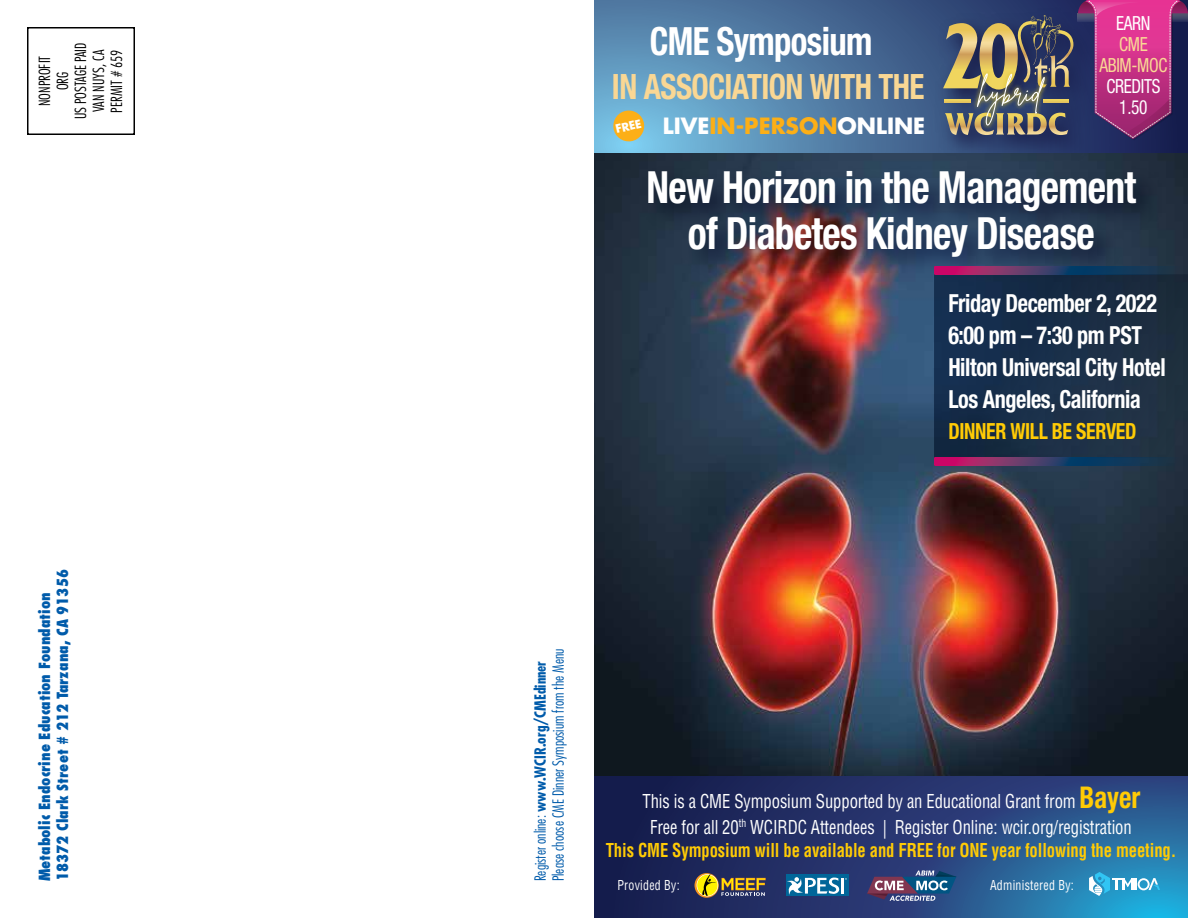
<style>
.page{position:relative;width:1188px;height:918px;background:#fff}
.page>*{position:absolute;margin:0;border:0;box-sizing:border-box;transform-origin:0 0}
.t1{font:700 condensed 44.4px/45.5px "Helvetica Neue LT Std";letter-spacing:-.02em;color:#fff;text-align:center;scale:.89 1}
.t2{font:700 condensed 39px "Helvetica Neue LT Std";letter-spacing:-.02em;color:#fff;scale:.89 1}
.t3{font:700 condensed 34.95px "Helvetica Neue LT Std";letter-spacing:-.02em;color:#f9d794;scale:.89 1}
.t4{font:700 condensed 24.9px/32px "Helvetica Neue LT Std";letter-spacing:-.02em;color:#fff;scale:.89 1}
.t5{font:700 condensed 22.35px "Helvetica Neue LT Std";letter-spacing:-.02em;color:#ffcb05;scale:.89 1}
.t6{font:700 21.9px "Futura Std";color:#fff}
.t7{font:condensed 19.5px/21px "Helvetica Neue LT Std";letter-spacing:-.02em;color:#fff;text-align:center;scale:.89 1}
.t8{font:condensed 19.5px/21px "Helvetica Neue LT Std";letter-spacing:-.02em;color:#f9d794;text-align:center;scale:.89 1}
.t9{font:condensed 18.75px/26px "Helvetica";letter-spacing:-.005em;color:#fff;text-align:center;scale:.89 1}
.t10{font:700 condensed 18.75px "Helvetica CE";letter-spacing:-.005em;color:#ffcb05;scale:.89 1}
.t11{font:300 condensed 15px/18px "Futura Std";color:#005baa}
.t12{font:800 condensed 15px/18px "Futura Std";color:#005baa}
.t13{font:300 condensed 15px/18px "Futura Std";color:#000;text-align:center}
.t14{font:condensed 13.35px "Helvetica";letter-spacing:.02em;color:#fff;scale:.89 1}
.t15{font:700 11.4px "Futura Std";color:#fff}
.s1{color:#fcaf17}
.s2{font-weight:700}
.s3{font-family:"Helvetica Neue LT Std";font-weight:700;font-size:30px;color:#ffcb05}
</style>
<div class="page">
<img style="left:594px;top:153px;width:594px;height:624px">
<svg style="left:594px;top:0;width:594px;height:153px;background:#5380a9"></svg>
<svg style="left:1104px;top:0;width:84px;height:140px;background:#9c2d78"></svg>
<img style="left:634px;top:154px;width:535px;height:138px">
<svg style="left:612px;top:109px;width:33px;height:33px"></svg>
<img style="left:928px;top:0;width:176px;height:165px">
<svg style="left:943px;top:15px;width:127px;height:120px;background:#727069"></svg>
<svg style="left:594px;top:777px;width:594px;height:141px;background:#234277"></svg>
<div style="left:786px;top:875px;width:62px;height:21px;background:#016699"></div>
<svg style="left:787px;top:877px;width:60px;height:18px"></svg>
<svg style="left:695px;top:873px;width:24px;height:25px"></svg>
<div style="left:697px;top:875px;width:21px;height:21px;background:#fff200;border-radius:50%"></div>
<svg style="left:702px;top:873px;width:64px;height:23px"></svg>
<svg style="left:934px;top:274px;width:254px;height:184px;background:#1a2e46"></svg>
<svg style="left:934px;top:267px;width:254px;height:7px;background:#4d3261"></svg>
<svg style="left:934px;top:458px;width:254px;height:7px;background:#4d3261"></svg>
<svg style="left:1089px;top:872px;width:71px;height:24px"></svg>
<svg style="left:867px;top:871px;width:89px;height:30px;background:#586389"></svg>
<div style="left:27px;top:27px;width:108px;height:108px;border:2px solid #000"></div>
<p class="t13" style="left:36px;top:119px;width:78px;rotate:-90deg">NONPROFIT<br>ORG<br>US POSTAGE PAID<br>VAN NUYS, CA<br>PERMIT # 659</p>
<p class="t12" style="left:36px;top:881px;width:313px;rotate:-90deg">Metabolic Endocrine Education Foundation<br>18372 Clark Street # 212 Tarzana, CA 91356</p>
<h2 class="t2" style="left:650px;top:18px;width:252px">CME Symposium</h2>
<h3 class="t3" style="left:612px;top:66px;width:353px">IN ASSOCIATION WITH THE</h3>
<p class="t15" style="left:614px;top:122px;width:28px;rotate:-14deg">FREE</p>
<p class="t6" style="left:663px;top:111px;width:264px">LIVE<span class="s1">IN-PERSON</span>ONLINE</p>
<p class="t7" style="left:1116px;top:13px;width:40px">EARN</p>
<p class="t8" style="left:1099px;top:34px;width:78px">CME<br>ABIM-MOC</p>
<p class="t7" style="left:1106px;top:76px;width:62px">CREDITS<br>1.50</p>
<h1 class="t1" style="left:647px;top:164px;width:551px">New Horizon in the Management of Diabetes Kidney Disease</h1>
<h3 class="t4" style="left:948px;top:287px;width:246px">Friday December 2, 2022<br>6:00 pm – 7:30 pm PST<br>Hilton Universal City Hotel<br>Los Angeles, California</h3>
<p class="t5" style="left:948px;top:417px;width:213px">DINNER WILL BE SERVED</p>
<p class="t11" style="left:531px;top:881px;width:234px;rotate:-90deg">Register online: <span class="s2">www.WCIR.org/CMEdinner<br></span>Please choose CME Dinner Symposium from the Menu</p>
<p class="t9" style="left:642px;top:788px;width:561px">This is a CME Symposium Supported by an Educational Grant from <span class="s3">Bayer<br></span>Free for all 20<sup>th</sup> WCIRDC Attendees | Register Online: wcir.org/registration</p>
<p class="t10" style="left:606px;top:839px;width:643px">This CME Symposium will be available and FREE for ONE year following the meeting.</p>
<p class="t14" style="left:617px;top:877px;width:71px">Provided By:</p>
<p class="t14" style="left:990px;top:877px;width:96px">Administered By:</p>
</div>
